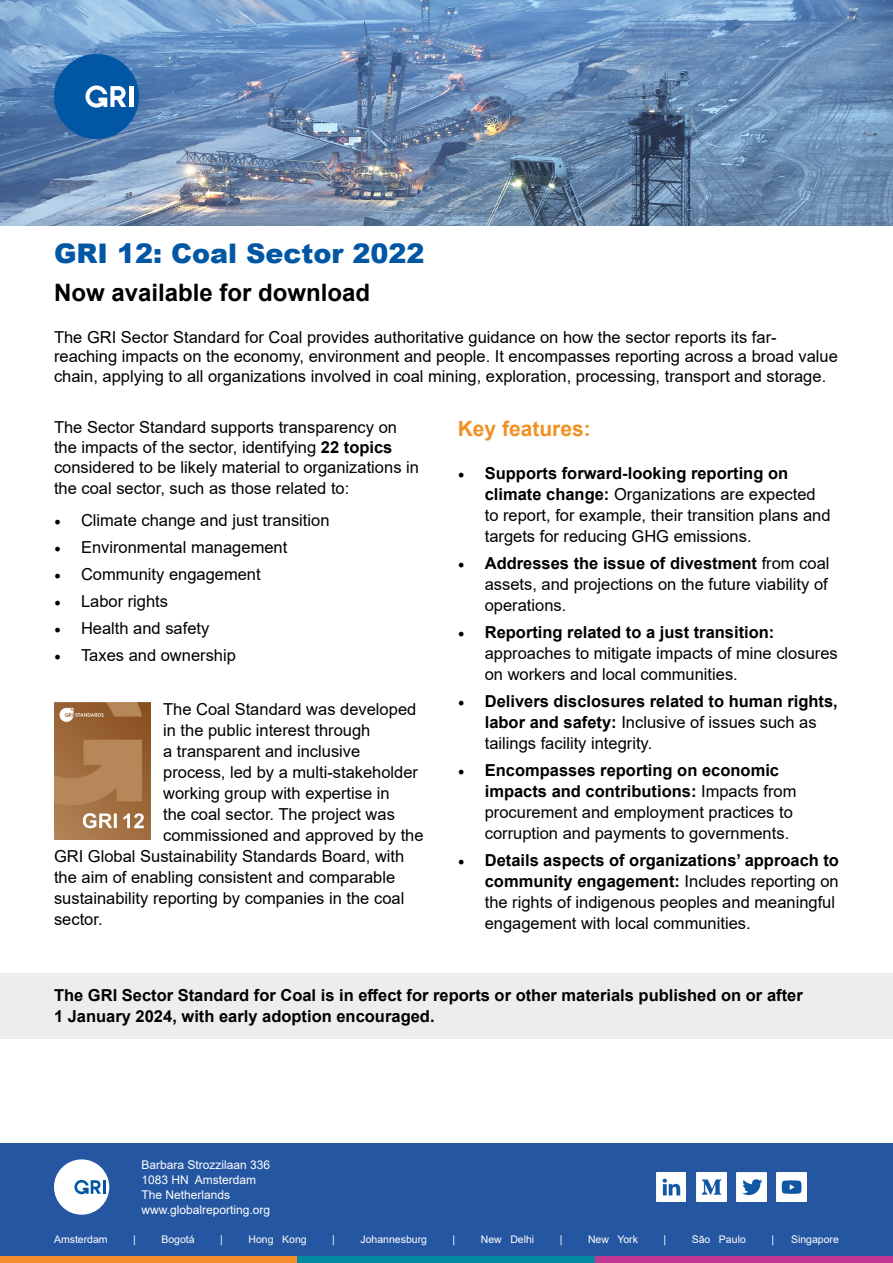
<style>
.page{position:relative;width:893px;height:1263px;background:#fff}
.page>*{position:absolute;margin:0;border:0;box-sizing:border-box;transform-origin:0 0}
.t1{font:900 27px "Arial";color:#0257a5}
.t2{font:700 24px "Arial";color:#000}
.t3{font:700 21px "Arial";color:#ef9226}
.t4{font:16.5px/21px "Arial";color:#000}
.t5{font:700 16.5px/21px "Arial";color:#000}
.t6{font:12px/15px "Arial";color:#fff}
.t7{font:10.5px "Arial";color:#fff}
.s1{font-weight:700}
.s2{font-family:"Minion Pro";font-size:18px}
.s3{font-family:"Minion Pro";font-weight:400;font-size:18px}
.s4{font-weight:400}
</style>
<div class="page">
<div style="left:0;top:1144px;width:893px;height:119px;background:#2556a1"></div>
<div style="left:54px;top:1159px;width:55px;height:56px;background:#fff;border-radius:50%"></div>
<hr style="left:103px;top:1180px;width:3px;height:14px;background:#0257a5">
<svg style="left:74px;top:1180px;width:27px;height:14px"></svg>
<img style="left:656px;top:1172px;width:30px;height:30px">
<img style="left:696px;top:1172px;width:30px;height:30px">
<img style="left:737px;top:1172px;width:29px;height:30px">
<img style="left:777px;top:1172px;width:30px;height:30px">
<img style="left:0;top:0;width:893px;height:225px">
<div style="left:54px;top:54px;width:85px;height:85px;background:#0257a5;border-radius:50%"></div>
<hr style="left:129px;top:86px;width:4px;height:21px;background:#fff">
<svg style="left:85px;top:85px;width:41px;height:23px"></svg>
<div style="left:0;top:1256px;width:298px;height:7px;background:#f68d2c"></div>
<div style="left:298px;top:1256px;width:297px;height:7px;background:#008aa2"></div>
<div style="left:595px;top:1256px;width:298px;height:7px;background:#c13593"></div>
<div style="left:0;top:973px;width:893px;height:65px;background:#ededee"></div>
<img style="left:54px;top:703px;width:96px;height:137px">
<h1 class="t1" style="left:54px;top:234px;width:372px">GRI 12: Coal Sector 2022</h1>
<h2 class="t2" style="left:54px;top:275px;width:318px">Now available for download</h2>
<p class="t4" style="left:54px;top:327px;width:785px;line-height:19.8px">The GRI Sector Standard for Coal provides authoritative guidance on how the sector reports its far&shy;reaching impacts on the economy, environment and people. It encompasses reporting across a broad value chain, applying to all organizations involved in coal mining, exploration, processing, transport and storage.</p>
<p class="t4" style="left:54px;top:417px;width:366px;line-height:19.8px">The Sector Standard supports transparency on the impacts of the sector, identifying <span class="s1">22 topics </span>considered to be likely material to organizations in</p>
<p class="t4" style="left:54px;top:478px;width:297px">the coal sector, such as those related to:</p>
<p class="t4" style="left:54px;top:509px;width:277px"><span class="s2">•</span> Climate change and just transition</p>
<p class="t4" style="left:54px;top:536px;width:235px"><span class="s2">•</span> Environmental management</p>
<p class="t4" style="left:54px;top:563px;width:208px"><span class="s2">•</span> Community engagement</p>
<p class="t4" style="left:54px;top:590px;width:116px"><span class="s2">•</span> Labor rights</p>
<p class="t4" style="left:54px;top:617px;width:157px"><span class="s2">•</span> Health and safety</p>
<p class="t4" style="left:54px;top:644px;width:183px"><span class="s2">•</span> Taxes and ownership</p>
<p class="t4" style="left:163px;top:698px;width:255px">The Coal Standard was developed</p>
<p class="t4" style="left:163px;top:719px;width:209px">in the public interest through</p>
<p class="t4" style="left:163px;top:740px;width:199px">a transparent and inclusive</p>
<p class="t4" style="left:163px;top:761px;width:256px">process, led by a multi-stakeholder</p>
<p class="t4" style="left:163px;top:782px;width:228px">working group with expertise in</p>
<p class="t4" style="left:163px;top:803px;width:233px">the coal sector. The project was</p>
<p class="t4" style="left:163px;top:824px;width:262px">commissioned and approved by the</p>
<p class="t4" style="left:54px;top:845px;width:352px">GRI Global Sustainability Standards Board, with</p>
<p class="t4" style="left:54px;top:866px;width:343px">the aim of enabling consistent and comparable</p>
<p class="t4" style="left:54px;top:887px;width:352px">sustainability reporting by companies in the coal</p>
<p class="t4" style="left:54px;top:908px;width:50px">sector.</p>
<p class="t3" style="left:458px;top:414px;width:135px">Key features:</p>
<p class="t4" style="left:485px;top:462px;width:347px;text-indent:-27px"><span class="s2">•</span> <span class="s1">Supports forward-looking reporting on climate change:</span> Organizations are expected to report, for example, their transition plans and targets for reducing GHG emissions.</p>
<p class="t4" style="left:485px;top:552px;width:346px;text-align:justify;text-indent:-27px"><span class="s2">•</span> <span class="s1">Addresses the issue of divestment</span> from coal assets, and projections on the future viability of operations.</p>
<p class="t4" style="left:485px;top:621px;width:355px;text-indent:-27px"><span class="s2">•</span> <span class="s1">Reporting related to a just transition: </span>approaches to mitigate impacts of mine closures on workers and local communities.</p>
<p class="t5" style="left:485px;top:690px;width:355px;text-indent:-27px"><span class="s3">•</span> Delivers disclosures related to human rights, labor and safety: <span class="s4">Inclusive of issues such as tailings facility integrity.</span></p>
<p class="t4" style="left:485px;top:759px;width:313px;text-indent:-27px"><span class="s2">•</span> <span class="s1">Encompasses reporting on economic impacts and contributions:</span> Impacts from procurement and employment practices to corruption and payments to governments.</p>
<p class="t4" style="left:485px;top:849px;width:356px;text-indent:-27px"><span class="s2">•</span> <span class="s1">Details aspects of organizations’ approach to community engagement:</span> Includes reporting on the rights of indigenous peoples and meaningful engagement with local communities.</p>
<p class="t5" style="left:54px;top:985px;width:750px">The GRI Sector Standard for Coal is in effect for reports or other materials published on or after<br>1 January 2024, with early adoption encouraged.</p>
<p class="t6" style="left:141px;top:1157px;width:130px">Barbara Strozzilaan 336<br>1083 HN Amsterdam<br>The Netherlands www.globalreporting.org</p>
<p class="t7" style="left:54px;top:1232px;width:55px">Amsterdam</p>
<p class="t7" style="left:133px;top:1232px;width:4px">|</p>
<p class="t7" style="left:161px;top:1232px;width:35px">Bogotá</p>
<p class="t7" style="left:220px;top:1232px;width:4px">|</p>
<p class="t7" style="left:249px;top:1232px;width:60px">Hong Kong</p>
<p class="t7" style="left:332px;top:1232px;width:4px">|</p>
<p class="t7" style="left:360px;top:1232px;width:68px">Johannesburg</p>
<p class="t7" style="left:453px;top:1232px;width:4px">|</p>
<p class="t7" style="left:481px;top:1232px;width:55px">New Delhi</p>
<p class="t7" style="left:560px;top:1232px;width:4px">|</p>
<p class="t7" style="left:588px;top:1232px;width:51px">New York</p>
<p class="t7" style="left:663px;top:1232px;width:4px">|</p>
<p class="t7" style="left:692px;top:1232px;width:56px">São Paulo</p>
<p class="t7" style="left:771px;top:1232px;width:4px">|</p>
<p class="t7" style="left:791px;top:1232px;width:49px">Singapore</p>
</div>
